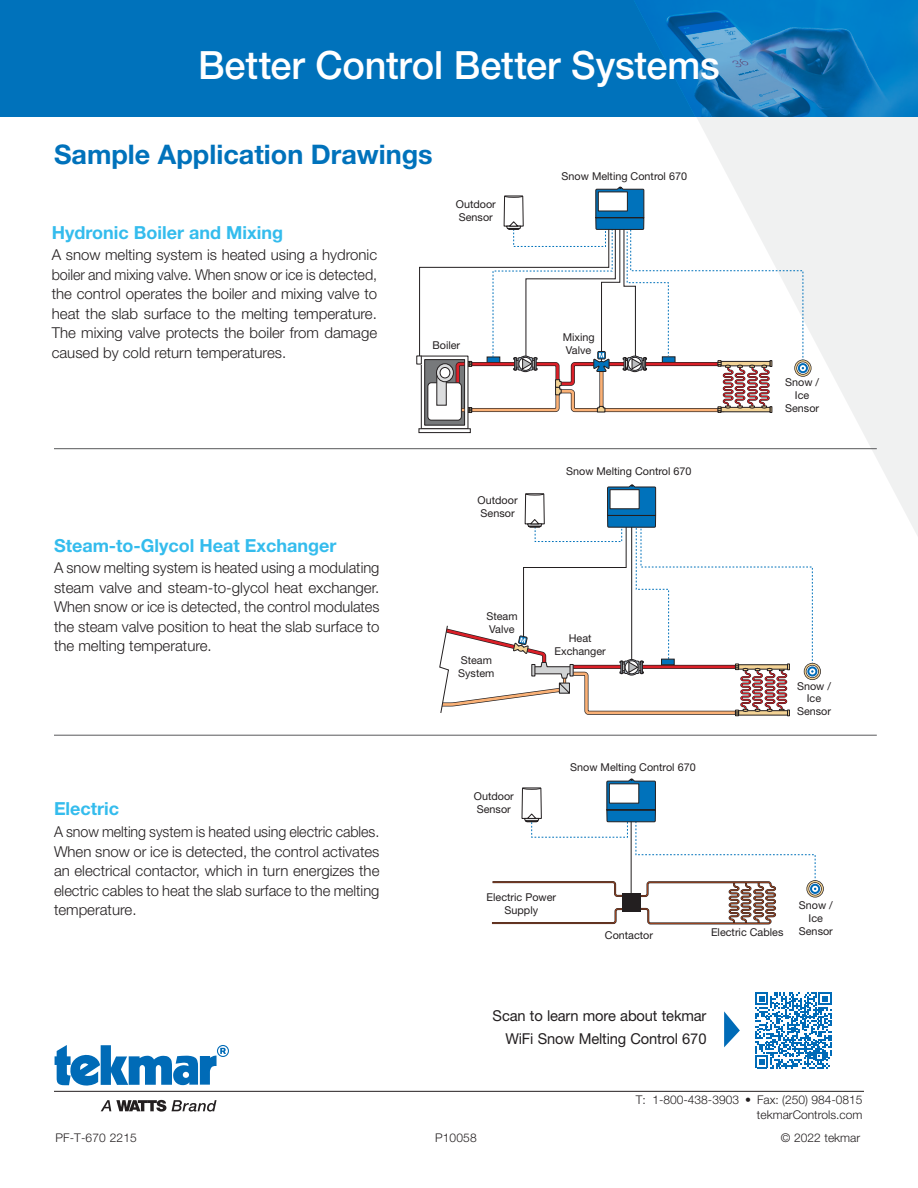
<style>
.page{position:relative;width:918px;height:1188px;background:#fff}
.page>*{position:absolute;margin:0;border:0;box-sizing:border-box;transform-origin:0 0}
.t1{font:500 39px "Helvetica Neue LT Std";letter-spacing:-.005em;color:#fff}
.Sm_Header{font:700 27px "Helvetica Neue LT Std";color:#0072bb}
.Sm_Header-2{font:700 18px "Helvetica Neue LT Std";color:#34bced}
.Description_Copy{font:300 15px/19.5px "Helvetica Neue LT Std";color:#231f20;text-align:justify}
.Description_Copy-2{font:300 15px/19.5px "Helvetica Neue LT Std";color:#231f20;text-align:justify;scale:.95 1}
.body{font:15px/22.5px "Helvetica Neue LT Std";letter-spacing:-.01em;color:#231f20;text-align:right}
.body-2{font:300 12px "Helvetica Neue LT Std";color:#231f20}
.t2{font:10.8px/12.9px "Helvetica Neue LT Std";color:#231f20;text-align:center}
</style>
<div class="page">
<svg style="left:557px;top:117px;width:361px;height:618px"></svg>
<div style="left:0;top:0;width:513px;height:117px;background:#0072bb"></div>
<div style="left:513px;top:0;width:120px;height:117px;background:#0072bb"></div>
<img style="left:633px;top:0;width:285px;height:117px">
<hr style="left:54px;top:1091px;width:810px;height:1px;background:#231f20">
<svg style="left:101px;top:1100px;width:65px;height:12px"></svg>
<svg style="left:172px;top:1100px;width:45px;height:12px"></svg>
<svg style="left:55px;top:1045px;width:174px;height:41px"></svg>
<svg style="left:755px;top:992px;width:76px;height:76px"></svg>
<svg style="left:724px;top:1011px;width:16px;height:36px"></svg>
<div style="left:795px;top:360px;width:16px;height:16px;border:1px solid #f3d395;border-radius:50%"></div>
<svg style="left:424px;top:414px;width:42px;height:12px"></svg>
<div style="left:419px;top:428px;width:52px;height:5px;border:1px solid #231f20"></div>
<svg style="left:426px;top:414px;width:37px;height:9px"></svg>
<div style="left:424px;top:359px;width:41px;height:66px;border:1px solid #231f20"></div>
<div style="left:428px;top:383px;width:33px;height:37px;background:#fff;border-radius:4px"></div>
<div style="left:428px;top:382px;width:34px;height:38px;border:1px solid #231f20;border-radius:4px"></div>
<div style="left:416px;top:356px;width:6px;height:8px;border:1px solid #231f20"></div>
<svg style="left:417px;top:187px;width:393px;height:227px"></svg>
<hr style="left:54px;top:448px;width:823px;height:1px;background:#58595b">
<hr style="left:54px;top:735px;width:823px;height:1px;background:#58595b">
<div style="left:806px;top:880px;width:18px;height:18px;border:3px solid #231f20;border-radius:50%"></div>
<svg style="left:492px;top:779px;width:331px;height:145px"></svg>
<div style="left:804px;top:663px;width:17px;height:17px;border:3px solid #231f20;border-radius:50%"></div>
<svg style="left:439px;top:485px;width:381px;height:232px"></svg>
<p class="t1" style="left:198px;top:42px;width:523px">Better Control Better Systems</p>
<p class="Sm_Header" style="left:54px;top:138px;width:380px">Sample Application Drawings</p>
<p class="t2" style="left:456px;top:197px;width:42px">Outdoor</p>
<p class="t2" style="left:459px;top:210px;width:35px">Sensor</p>
<p class="Sm_Header-2" style="left:52px;top:221px;width:233px">Hydronic Boiler and Mixing</p>
<p class="Description_Copy" style="left:52px;top:245px;width:327px">A snow melting system is heated using a hydronic boiler and mixing valve. When snow or ice is detected, the control operates the boiler and mixing valve to heat the slab surface to the melting temperature.<br>The mixing valve protects the boiler from damage caused by cold return temperatures.</p>
<p class="t2" style="left:432px;top:338px;width:29px">Boiler</p>
<p class="t2" style="left:562px;top:169px;width:127px">Snow Melting Control 670</p>
<p class="t2" style="left:563px;top:331px;width:34px">Mixing</p>
<p class="t2" style="left:566px;top:344px;width:27px">Valve</p>
<p class="Sm_Header-2" style="left:54px;top:534px;width:284px">Steam-to-Glycol Heat Exchanger</p>
<p class="Description_Copy" style="left:54px;top:558px;width:327px">A snow melting system is heated using a modulating steam valve and steam-to-glycol heat exchanger.<br>When snow or ice is detected, the control modulates the steam valve position to heat the slab surface to the melting temperature.</p>
<p class="t2" style="left:478px;top:494px;width:42px">Outdoor</p>
<p class="t2" style="left:481px;top:507px;width:35px">Sensor</p>
<p class="t2" style="left:566px;top:464px;width:127px">Snow Melting Control 670</p>
<p class="t2" style="left:486px;top:609px;width:33px">Steam</p>
<p class="t2" style="left:489px;top:622px;width:27px">Valve</p>
<p class="t2" style="left:461px;top:654px;width:33px">Steam</p>
<p class="t2" style="left:458px;top:667px;width:38px">System</p>
<p class="t2" style="left:569px;top:631px;width:24px">Heat</p>
<p class="t2" style="left:554px;top:644px;width:53px">Exchanger</p>
<p class="t2" style="left:570px;top:761px;width:127px">Snow Melting Control 670</p>
<p class="t2" style="left:785px;top:376px;width:35px">Snow /<br>Ice</p>
<p class="t2" style="left:785px;top:402px;width:35px">Sensor</p>
<p class="t2" style="left:797px;top:679px;width:35px">Snow /<br>Ice</p>
<p class="t2" style="left:797px;top:705px;width:35px">Sensor</p>
<p class="Sm_Header-2" style="left:54px;top:798px;width:67px">Electric</p>
<p class="Description_Copy-2" style="left:54px;top:822px;width:344px">A snow melting system is heated using electric cables.<br>When snow or ice is detected, the control activates an electrical contactor, which in turn energizes the electric cables to heat the slab surface to the melting temperature.</p>
<p class="t2" style="left:474px;top:789px;width:42px">Outdoor</p>
<p class="t2" style="left:477px;top:802px;width:35px">Sensor</p>
<p class="t2" style="left:487px;top:890px;width:71px">Electric Power</p>
<p class="t2" style="left:505px;top:903px;width:35px">Supply</p>
<p class="t2" style="left:799px;top:899px;width:35px">Snow /<br>Ice</p>
<p class="t2" style="left:799px;top:925px;width:35px">Sensor</p>
<p class="t2" style="left:605px;top:929px;width:50px">Contactor</p>
<p class="t2" style="left:711px;top:926px;width:74px">Electric Cables</p>
<p class="body" style="left:493px;top:1004px;width:215px">Scan to learn more about tekmar<br>WiFi Snow Melting Control 670</p>
<p class="body-2" style="left:636px;top:1093px;width:228px">T: 1-800-438-3903 • Fax: (250) 984-0815</p>
<p class="body-2" style="left:757px;top:1108px;width:107px">tekmarControls.com</p>
<p class="body-2" style="left:56px;top:1131px;width:83px">PF-T-670 2215</p>
<p class="body-2" style="left:435px;top:1131px;width:43px">P10058</p>
<p class="body-2" style="left:781px;top:1131px;width:81px">© 2022 tekmar</p>
</div>
